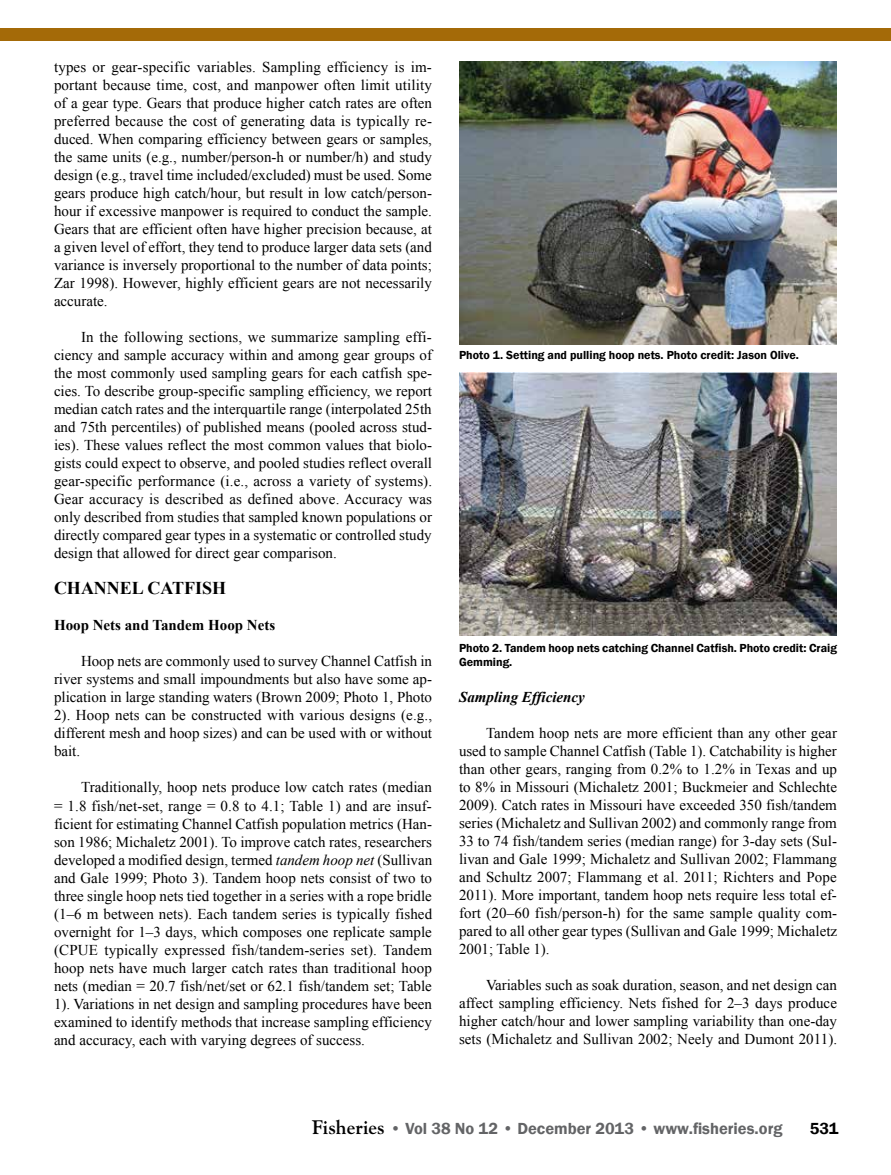
<style>
.page{position:relative;width:891px;height:1175px;background:#fff}
.page>*{position:absolute;margin:0;border:0;box-sizing:border-box;transform-origin:0 0}
.t1{font:700 18px "Times New Roman";color:#000}
.t2{font:600 16.5px "Franklin Gothic";color:#636466}
.t3{font:600 16.5px "Franklin Gothic";color:#000}
.t4{font:15px/18px "Times New Roman";color:#000;text-align:justify}
.t5{font:700 15px "Times New Roman";color:#000}
.t6{font:italic 700 15px "Times New Roman";color:#000}
.t7{font:600 12px/14.4px "Franklin Gothic";color:#000}
.s1{font-style:italic}
.s2{font-family:"Goudy";font-weight:700;font-size:19.5px;color:#000}
</style>
<div class="page">
<div style="left:0;top:28px;width:891px;height:12px;background:#a46a08"></div>
<img style="left:459px;top:373px;width:378px;height:262px">
<img style="left:459px;top:62px;width:378px;height:283px">
<p class="t4" style="left:54px;top:58px;width:380px">types or gear-specific variables. Sampling efficiency is im&shy;portant because time, cost, and manpower often limit utility of a gear type. Gears that produce higher catch rates are often preferred because the cost of generating data is typically re&shy;duced. When comparing efficiency between gears or samples, the same units (e.g., number/person-h or number/h) and study design (e.g., travel time included/excluded) must be used. Some gears produce high catch/hour, but result in low catch/person&shy;hour if excessive manpower is required to conduct the sample.<br>Gears that are efficient often have higher precision because, at a given level of effort, they tend to produce larger data sets (and variance is inversely proportional to the number of data points; Zar 1998). However, highly efficient gears are not necessarily accurate.</p>
<p class="t4" style="left:54px;top:328px;width:380px;text-indent:27px">In the following sections, we summarize sampling effi&shy;ciency and sample accuracy within and among gear groups of the most commonly used sampling gears for each catfish spe&shy;cies. To describe group-specific sampling efficiency, we report median catch rates and the interquartile range (interpolated 25th and 75th percentiles) of published means (pooled across stud&shy;ies). These values reflect the most common values that biolo&shy;gists could expect to observe, and pooled studies reflect overall gear-specific performance (i.e., across a variety of systems).<br>Gear accuracy is described as defined above. Accuracy was only described from studies that sampled known populations or directly compared gear types in a systematic or controlled study design that allowed for direct gear comparison.</p>
<p class="t1" style="left:54px;top:576px;width:174px">CHANNEL CATFISH</p>
<p class="t5" style="left:54px;top:615px;width:223px">Hoop Nets and Tandem Hoop Nets</p>
<p class="t4" style="left:54px;top:652px;width:380px;text-indent:27px">Hoop nets are commonly used to survey Channel Catfish in river systems and small impoundments but also have some ap&shy;plication in large standing waters (Brown 2009; Photo 1, Photo 2). Hoop nets can be constructed with various designs (e.g., different mesh and hoop sizes) and can be used with or without bait.</p>
<p class="t4" style="left:54px;top:778px;width:380px;text-indent:27px">Traditionally, hoop nets produce low catch rates (median = 1.8 fish/net-set, range = 0.8 to 4.1; Table 1) and are insuf&shy;ficient for estimating Channel Catfish population metrics (Han&shy;son 1986; Michaletz 2001). To improve catch rates, researchers developed a modified design, termed <span class="s1">tandem hoop net</span> (Sullivan and Gale 1999; Photo 3). Tandem hoop nets consist of two to three single hoop nets tied together in a series with a rope bridle (1–6 m between nets). Each tandem series is typically fished overnight for 1–3 days, which composes one replicate sample (CPUE typically expressed fish/tandem-series set). Tandem hoop nets have much larger catch rates than traditional hoop nets (median = 20.7 fish/net/set or 62.1 fish/tandem set; Table 1). Variations in net design and sampling procedures have been examined to identify methods that increase sampling efficiency and accuracy, each with varying degrees of success.</p>
<p class="t7" style="left:459px;top:348px;width:341px">Photo 1. Setting and pulling hoop nets. Photo credit: Jason Olive.</p>
<p class="t7" style="left:459px;top:641px;width:380px">Photo 2. Tandem hoop nets catching Channel Catfish. Photo credit: Craig<br>Gemming.</p>
<p class="t6" style="left:459px;top:687px;width:127px">Sampling Efficiency</p>
<p class="t4" style="left:459px;top:724px;width:380px;text-indent:27px">Tandem hoop nets are more efficient than any other gear used to sample Channel Catfish (Table 1). Catchability is higher than other gears, ranging from 0.2% to 1.2% in Texas and up to 8% in Missouri (Michaletz 2001; Buckmeier and Schlechte 2009). Catch rates in Missouri have exceeded 350 fish/tandem series (Michaletz and Sullivan 2002) and commonly range from 33 to 74 fish/tandem series (median range) for 3-day sets (Sul&shy;livan and Gale 1999; Michaletz and Sullivan 2002; Flammang and Schultz 2007; Flammang et al. 2011; Richters and Pope 2011). More important, tandem hoop nets require less total ef&shy;fort (20–60 fish/person-h) for the same sample quality com&shy;pared to all other gear types (Sullivan and Gale 1999; Michaletz 2001; Table 1).</p>
<p class="t4" style="left:459px;top:976px;width:380px;text-indent:27px">Variables such as soak duration, season, and net design can affect sampling efficiency. Nets fished for 2–3 days produce higher catch/hour and lower sampling variability than one-day sets (Michaletz and Sullivan 2002; Neely and Dumont 2011).</p>
<p class="t2" style="left:312px;top:1118px;width:472px"><span class="s2">Fisheries</span> • Vol 38 No 12 • December 2013 • www.fisheries.org</p>
<p class="t3" style="left:810px;top:1118px;width:30px">531</p>
</div>
